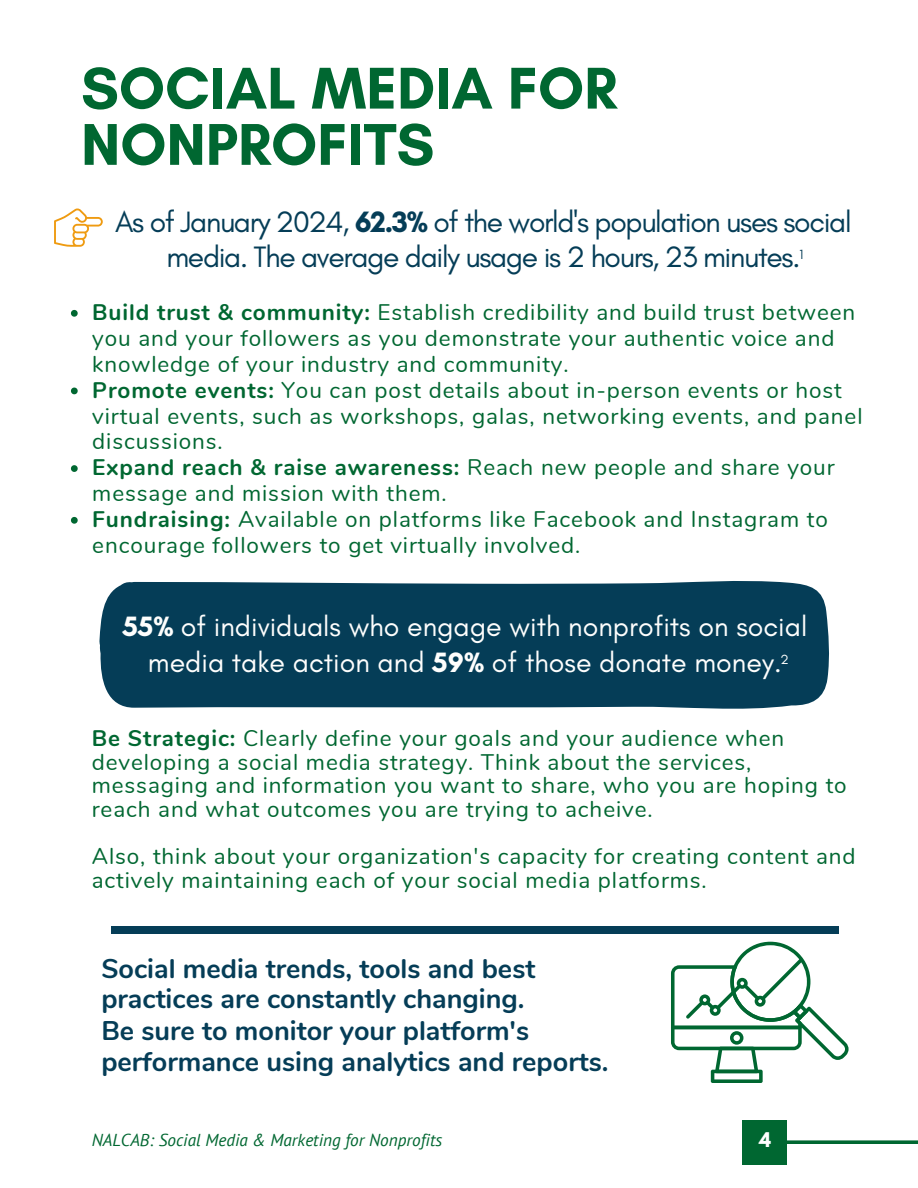
<style>
.page{position:relative;width:918px;height:1188px;background:#fff}
.page>*{position:absolute;margin:0;border:0;box-sizing:border-box;transform-origin:0 0}
.t1{font:700 60px/56.2px "Glacial Indifference";color:#006731}
.t2{font:30px/34.8px "Glacial Indifference";letter-spacing:-.045em;color:#053d57;text-align:center}
.t3{font:28.5px/36px "Glacial Indifference";color:#fefefd;text-align:center}
.t4{font:700 27px/31.2px "Nunito";color:#053d57}
.t5{font:22.5px/25.8px "Nunito";letter-spacing:.04em;color:#006731}
.t6{font:700 18px "League Spartan";color:#fff}
.t7{font:italic 17.25px "PT Sans";color:#006731}
.t8{font:13.5px "Glacial Indifference";color:#053d57}
.t9{font:13.5px "Glacial Indifference";color:#fefefd}
.s1{font-weight:700}
</style>
<div class="page">
<svg style="left:71px;top:310px;width:7px;height:7px"></svg>
<svg style="left:71px;top:388px;width:7px;height:6px"></svg>
<svg style="left:71px;top:465px;width:7px;height:7px"></svg>
<svg style="left:71px;top:517px;width:7px;height:7px"></svg>
<div style="left:99px;top:581px;width:730px;height:128px;background:#053d57"></div>
<div style="left:112px;top:926px;width:727px;height:8px;background:#053d57"></div>
<svg style="left:671px;top:942px;width:178px;height:141px"></svg>
<svg style="left:787px;top:1140px;width:131px;height:4px"></svg>
<div style="left:742px;top:1120px;width:45px;height:45px;background:#006731"></div>
<svg style="left:54px;top:208px;width:48px;height:39px"></svg>
<p class="t1" style="left:81px;top:59px;width:538px">SOCIAL MEDIA FOR<br>NONPROFITS</p>
<h4 class="t2" style="left:115px;top:204px;width:738px">As of January 2024, <span class="s1">62.3%</span> of the world's population uses social media. The average daily usage is 2 hours, 23 minutes.</h4>
<h4 class="t8" style="left:800px;top:246px;width:5px">1</h4>
<h1 class="t5" style="left:92px;top:300px;width:765px"><span class="s1">Build trust &amp; community:</span> Establish credibility and build trust between you and your followers as you demonstrate your authentic voice and knowledge of your industry and community.</h1>
<h3 class="t5" style="left:92px;top:377px;width:772px"><span class="s1">Promote events:</span> You can post details about in-person events or host virtual events, such as workshops, galas, networking events, and panel discussions.</h3>
<p class="t5" style="left:92px;top:455px;width:744px"><span class="s1">Expand reach &amp; raise awareness:</span> Reach new people and share your message and mission with them.</p>
<p class="t5" style="left:92px;top:507px;width:737px"><span class="s1">Fundraising:</span> Available on platforms like Facebook and Instagram to encourage followers to get virtually involved.</p>
<p class="t3" style="left:122px;top:608px;width:687px"><span class="s1">55%</span> of individuals who engage with nonprofits on social media take action and <span class="s1">59%</span> of those donate money.</p>
<p class="t9" style="left:780px;top:651px;width:10px">2</p>
<p class="t5" style="left:92px;top:727px;width:756px;line-height:23.7px"><span class="s1">Be Strategic:</span> Clearly define your goals and your audience when developing a social media strategy. Think about the services, messaging and information you want to share, who you are hoping to reach and what outcomes you are trying to acheive.</p>
<p class="t5" style="left:92px;top:845px;width:765px;line-height:23.7px">Also, think about your organization's capacity for creating content and actively maintaining each of your social media platforms.</p>
<h3 class="t4" style="left:101px;top:953px;width:509px">Social media trends, tools and best practices are constantly changing.<br>Be sure to monitor your platform's performance using analytics and reports.</h3>
<p class="t7" style="left:92px;top:1128px;width:352px">NALCAB: Social Media &amp; Marketing for Nonprofits</p>
<p class="t6" style="left:759px;top:1131px;width:13px">4</p>
</div>
